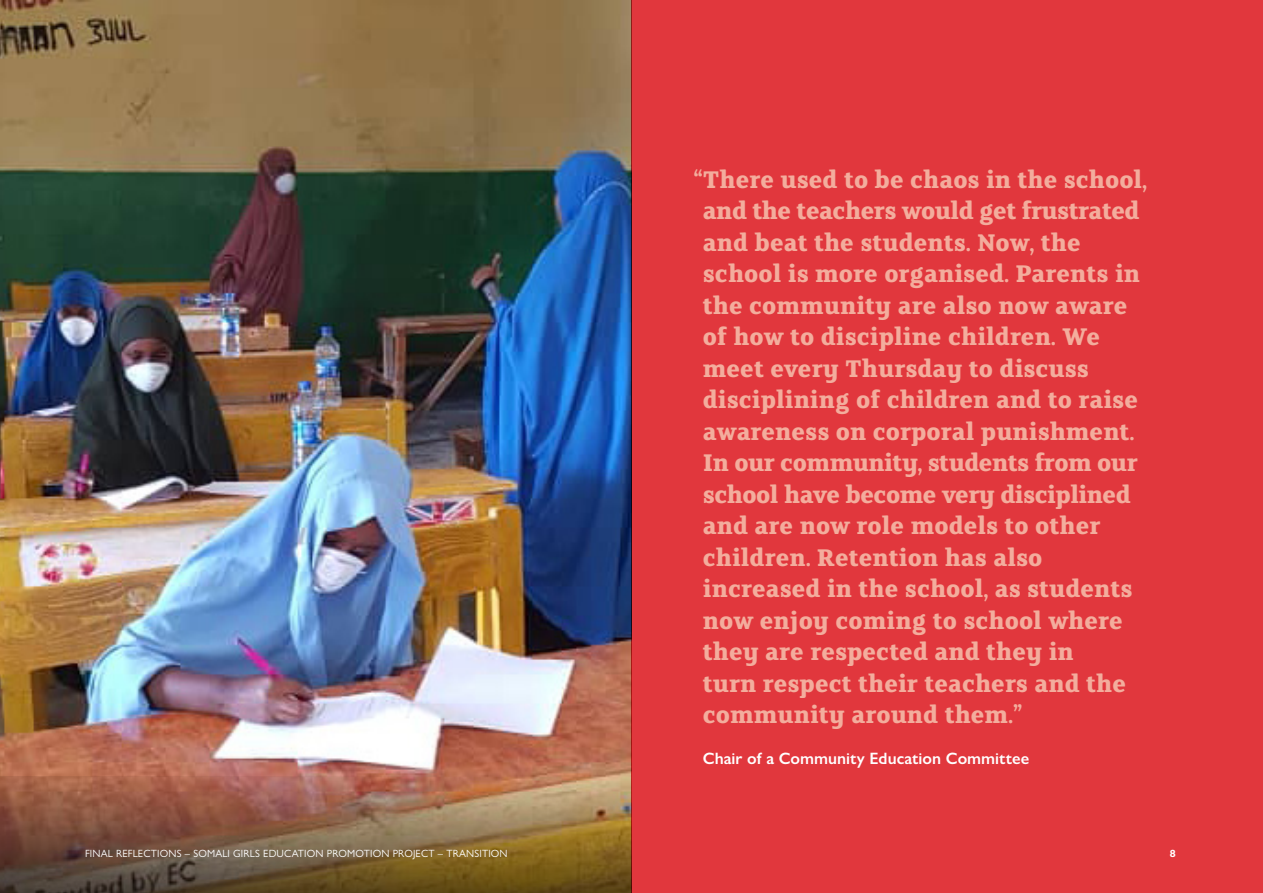
<style>
.page{position:relative;width:1263px;height:893px;background:#fff}
.page>*{position:absolute;margin:0;border:0;box-sizing:border-box;transform-origin:0 0}
.large_quote_IFC{font:700 27px/31.5px "FS Clerkenwell";color:#f3ad9d}
.sign_off_large_quote{font:600 16.5px "Gill Sans Nova";color:#fff}
.h2{font:10.5px "Gill Sans Nova";letter-spacing:.015em;color:#fff}
.h2-2{font:700 10.5px "Gill Sans Nova";color:#fff}
</style>
<div class="page">
<img style="left:0;top:0;width:631px;height:776px">
<div style="left:631px;top:0;width:632px;height:893px;background:#e1373d"></div>
<img style="left:0;top:776px;width:631px;height:117px">
<p class="large_quote_IFC" style="left:703px;top:165px;width:446px;text-indent:-9px">“There used to be chaos in the school, and the teachers would get frustrated and beat the students. Now, the school is more organised. Parents in the community are also now aware of how to discipline children. We meet every Thursday to discuss disciplining of children and to raise awareness on corporal punishment.<br>In our community, students from our school have become very disciplined and are now role models to other children. Retention has also increased in the school, as students now enjoy coming to school where they are respected and they in<br>turn respect their teachers and the community around them.”</p>
<p class="sign_off_large_quote" style="left:703px;top:748px;width:328px">Chair of a Community Education Committee</p>
<p class="h2" style="left:85px;top:847px;width:424px">FINAL REFLECTIONS – SOMALI GIRLS EDUCATION PROMOTION PROJECT – TRANSITION</p>
<p class="h2-2" style="left:1170px;top:847px;width:7px">8</p>
</div>
